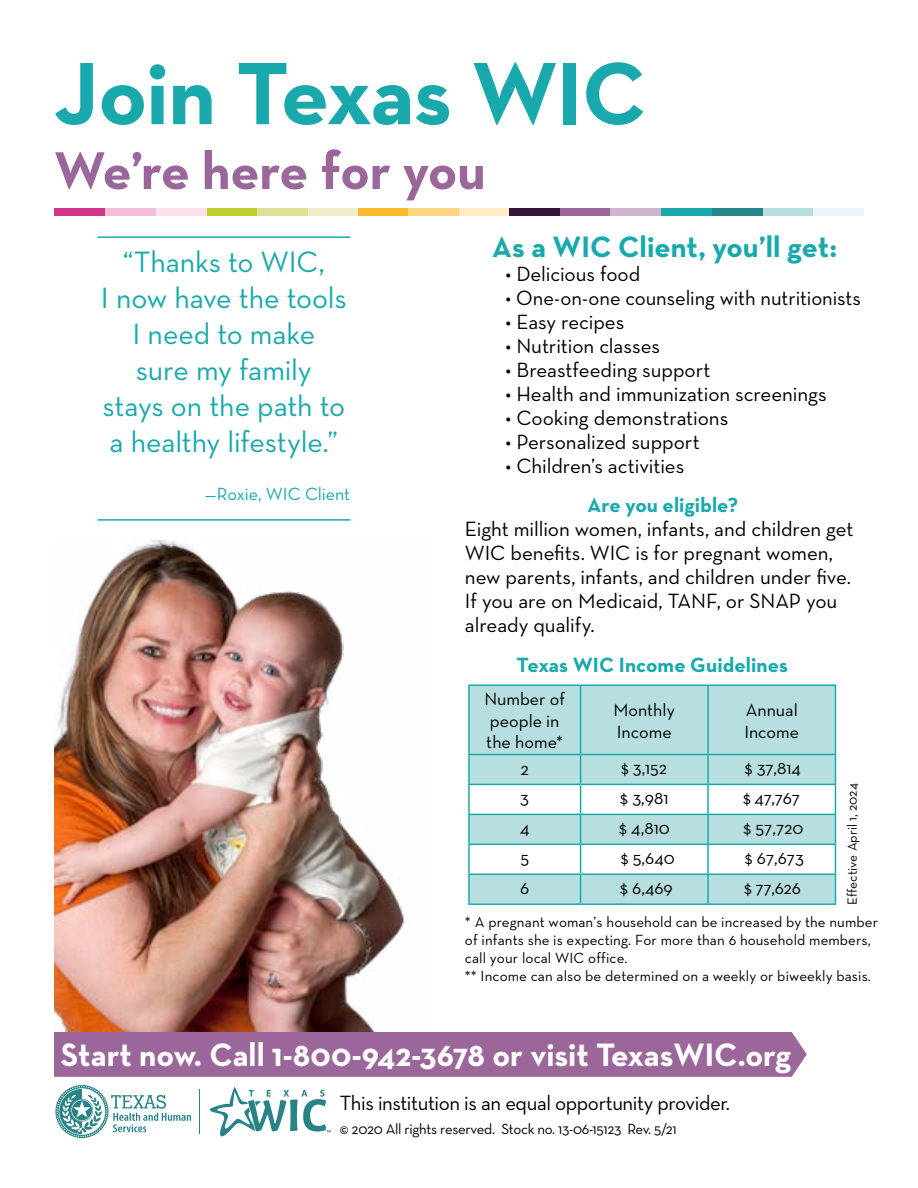
<style>
.page{position:relative;width:918px;height:1188px;background:#fff}
.page>*{position:absolute;margin:0;border:0;box-sizing:border-box;transform-origin:0 0}
.t1{font:700 90px "Neutraface Text";letter-spacing:-.01em;color:#19a9ac}
.t2{font:700 54px "Neutraface Text";letter-spacing:-.01em;color:#9b679a}
.t3{font:700 33px "Neutraface Text";color:#fff}
.t4{font:30px/36px "Neutraface Text";letter-spacing:-.005em;color:#19a9ac;text-align:center}
.t5{font:700 30px "Neutraface Text";color:#19a9ac}
.t6{font:21px/24px "Neutraface Text";letter-spacing:-.005em;color:#000}
.t7{font:700 21px "Neutraface Text";letter-spacing:.005em;color:#19a9ac}
.t8{font:18px/21.6px "Neutraface Text";color:#000}
.t9{font:18px "Neutraface Text";letter-spacing:-.005em;color:#19a9ac}
.t10{font:15px/18px "Neutraface Text";letter-spacing:.005em;color:#000}
.t11{font:15px "Neutraface Text";letter-spacing:-.02em;color:#000}
.t12{font:13.5px "Neutraface Text";color:#000}
</style>
<div class="page">
<div style="left:54px;top:209px;width:51px;height:7px;background:#d2348a"></div>
<div style="left:105px;top:209px;width:51px;height:7px;background:#f4bed8"></div>
<div style="left:156px;top:209px;width:51px;height:7px;background:#fce1ed"></div>
<div style="left:207px;top:209px;width:50px;height:7px;background:#c1ce30"></div>
<div style="left:257px;top:209px;width:51px;height:7px;background:#dde295"></div>
<div style="left:308px;top:209px;width:51px;height:7px;background:#edefca"></div>
<div style="left:358px;top:209px;width:51px;height:7px;background:#faba2c"></div>
<div style="left:408px;top:209px;width:51px;height:7px;background:#fcd584"></div>
<div style="left:459px;top:209px;width:51px;height:7px;background:#ffebc4"></div>
<div style="left:509px;top:209px;width:51px;height:7px;background:#351537"></div>
<div style="left:560px;top:209px;width:51px;height:7px;background:#9b679a"></div>
<div style="left:611px;top:209px;width:50px;height:7px;background:#ceb5cc"></div>
<div style="left:661px;top:209px;width:51px;height:7px;background:#19a9ac"></div>
<div style="left:712px;top:209px;width:51px;height:7px;background:#24868a"></div>
<div style="left:763px;top:209px;width:51px;height:7px;background:#b8dfdf"></div>
<div style="left:813px;top:209px;width:51px;height:7px;background:#eaf6fa"></div>
<hr style="left:98px;top:236px;width:252px;height:2px;background:#19a9ac">
<hr style="left:98px;top:519px;width:252px;height:2px;background:#19a9ac">
<img style="left:54px;top:540px;width:350px;height:492px">
<div style="left:54px;top:1032px;width:753px;height:45px;background:#9b679a"></div>
<svg style="left:55px;top:1085px;width:136px;height:53px"></svg>
<hr style="left:200px;top:1089px;width:1px;height:45px;background:#288387">
<svg style="left:210px;top:1087px;width:121px;height:50px"></svg>
<div style="left:470px;top:686px;width:365px;height:68px;background:#b8dfdf"></div>
<hr style="left:468px;top:684px;width:113px;height:2px;background:#19a9ac">
<hr style="left:468px;top:686px;width:2px;height:68px;background:#19a9ac">
<hr style="left:581px;top:684px;width:127px;height:2px;background:#19a9ac">
<hr style="left:580px;top:686px;width:1px;height:68px;background:#19a9ac">
<hr style="left:708px;top:684px;width:128px;height:2px;background:#19a9ac">
<hr style="left:707px;top:686px;width:2px;height:68px;background:#19a9ac">
<hr style="left:835px;top:686px;width:1px;height:68px;background:#19a9ac">
<hr style="left:468px;top:754px;width:113px;height:1px;background:#19a9ac">
<hr style="left:468px;top:755px;width:2px;height:29px;background:#19a9ac">
<hr style="left:581px;top:754px;width:127px;height:1px;background:#19a9ac">
<hr style="left:708px;top:754px;width:128px;height:1px;background:#19a9ac">
<hr style="left:468px;top:784px;width:113px;height:1px;background:#19a9ac">
<hr style="left:468px;top:785px;width:2px;height:29px;background:#19a9ac">
<hr style="left:468px;top:814px;width:113px;height:1px;background:#19a9ac">
<hr style="left:468px;top:815px;width:2px;height:29px;background:#19a9ac">
<hr style="left:468px;top:844px;width:113px;height:1px;background:#19a9ac">
<hr style="left:468px;top:845px;width:2px;height:29px;background:#19a9ac">
<hr style="left:468px;top:874px;width:113px;height:1px;background:#19a9ac">
<hr style="left:468px;top:875px;width:2px;height:28px;background:#19a9ac">
<svg style="left:469px;top:755px;width:367px;height:148px"></svg>
<hr style="left:468px;top:903px;width:113px;height:2px;background:#19a9ac">
<hr style="left:581px;top:903px;width:127px;height:2px;background:#19a9ac">
<hr style="left:708px;top:903px;width:128px;height:2px;background:#19a9ac">
<h1 class="t1" style="left:54px;top:36px;width:594px">Join Texas WIC</h1>
<h2 class="t2" style="left:54px;top:136px;width:433px">We’re here for you</h2>
<h3 class="t4" style="left:101px;top:243px;width:247px">“Thanks to WIC,<br>I now have the tools<br>I need to make<br>sure my family<br>stays on the path to a healthy lifestyle.”</h3>
<p class="t9" style="left:205px;top:483px;width:146px">—Roxie, WIC Client</p>
<h3 class="t5" style="left:492px;top:228px;width:347px">As a WIC Client, you’ll get:</h3>
<p class="t6" style="left:506px;top:262px;width:136px">• Delicious food</p>
<p class="t6" style="left:506px;top:286px;width:357px">• One-on-one counseling with nutritionists</p>
<p class="t6" style="left:506px;top:310px;width:120px">• Easy recipes</p>
<p class="t6" style="left:506px;top:334px;width:156px">• Nutrition classes</p>
<p class="t6" style="left:506px;top:358px;width:207px">• Breastfeeding support</p>
<p class="t6" style="left:506px;top:382px;width:323px">• Health and immunization screenings</p>
<p class="t6" style="left:506px;top:406px;width:224px">• Cooking demonstrations</p>
<p class="t6" style="left:506px;top:430px;width:196px">• Personalized support</p>
<p class="t6" style="left:506px;top:454px;width:180px">• Children’s activities</p>
<p class="t7" style="left:588px;top:491px;width:152px">Are you eligible?</p>
<p class="t6" style="left:465px;top:517px;width:390px">Eight million women, infants, and children get WIC benefits. WIC is for pregnant women, new parents, infants, and children under five.<br>If you are on Medicaid, TANF, or SNAP you already qualify.</p>
<p class="t7" style="left:517px;top:651px;width:273px">Texas WIC Income Guidelines</p>
<p class="t8" style="left:484px;top:688px;width:82px">Number of people in the home*</p>
<p class="t8" style="left:614px;top:699px;width:63px">Monthly<br>Income</p>
<p class="t8" style="left:744px;top:699px;width:56px">Annual<br>Income</p>
<p class="t8" style="left:521px;top:757px;width:10px">2</p>
<p class="t8" style="left:621px;top:757px;width:48px">$ 3,152</p>
<p class="t8" style="left:745px;top:757px;width:58px">$ 37,814</p>
<p class="t8" style="left:520px;top:787px;width:10px">3</p>
<p class="t8" style="left:620px;top:787px;width:50px">$ 3,981</p>
<p class="t8" style="left:743px;top:787px;width:58px">$ 47,767</p>
<p class="t8" style="left:520px;top:817px;width:11px">4</p>
<p class="t8" style="left:619px;top:817px;width:52px">$ 4,810</p>
<p class="t8" style="left:743px;top:817px;width:62px">$ 57,720</p>
<p class="t8" style="left:520px;top:847px;width:10px">5</p>
<p class="t8" style="left:621px;top:847px;width:56px">$ 5,640</p>
<p class="t8" style="left:745px;top:847px;width:61px">$ 67,673</p>
<p class="t8" style="left:520px;top:877px;width:11px">6</p>
<p class="t8" style="left:620px;top:877px;width:54px">$ 6,469</p>
<p class="t8" style="left:744px;top:877px;width:58px">$ 77,626</p>
<p class="t12" style="left:844px;top:905px;width:123px;rotate:-90deg">Effective April 1, 2024</p>
<p class="t10" style="left:465px;top:913px;width:415px">* A pregnant woman’s household can be increased by the number of infants she is expecting. For more than 6 household members, call your local WIC office.<br>** Income can also be determined on a weekly or biweekly basis.</p>
<h3 class="t3" style="left:61px;top:1033px;width:732px">Start now. Call 1-800-942-3678 or visit TexasWIC.org</h3>
<p class="t6" style="left:340px;top:1091px;width:392px">This institution is an equal opportunity provider.</p>
<p class="t11" style="left:340px;top:1120px;width:339px">© 2020 All rights reserved. Stock no. 13-06-15123 Rev. 5/21</p>
</div>
